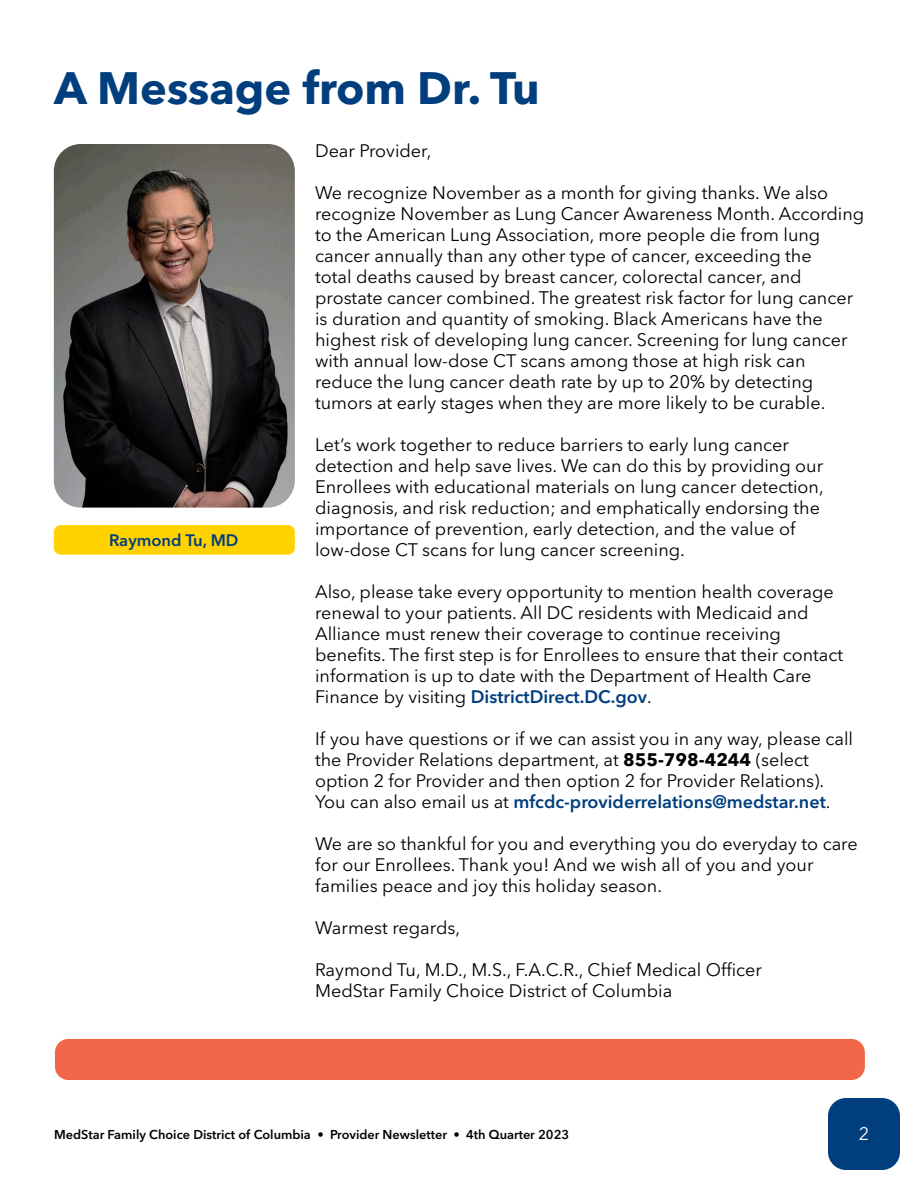
<style>
.page{position:relative;width:918px;height:1188px;background:#fff}
.page>*{position:absolute;margin:0;border:0;box-sizing:border-box;transform-origin:0 0}
.t1{font:700 45px "Avenir Next LT Pro";color:#003e7e}
.t2{font:18px/21px "Avenir Next LT Pro";color:#000}
.t3{font:18px "Avenir Next LT Pro";color:#fff}
.Body{font:600 16.5px "Avenir Next LT Pro";color:#003e7e}
.t4{font:600 12.75px "Avenir Next LT Pro";color:#000}
.s1{font-weight:600;color:#003e7e}
.s2{font-weight:700}
.s3{font-weight:400}
</style>
<div class="page">
<img style="left:54px;top:144px;width:241px;height:364px">
<div style="left:55px;top:1039px;width:810px;height:41px;background:#f26649;border-radius:14px"></div>
<div style="left:54px;top:525px;width:241px;height:30px;background:#ffd200;border-radius:7px"></div>
<div style="left:828px;top:1098px;width:72px;height:72px;background:#003e7e;border-radius:18px"></div>
<h1 class="t1" style="left:54px;top:61px;width:487px">A Message from Dr. Tu</h1>
<p class="t2" style="left:315px;top:140px;width:118px">Dear Provider,</p>
<p class="t2" style="left:315px;top:182px;width:551px">We recognize November as a month for giving thanks. We also recognize November as Lung Cancer Awareness Month. According to the American Lung Association, more people die from lung cancer annually than any other type of cancer, exceeding the<br>total deaths caused by breast cancer, colorectal cancer, and prostate cancer combined. The greatest risk factor for lung cancer is duration and quantity of smoking. Black Americans have the highest risk of developing lung cancer. Screening for lung cancer with annual low-dose CT scans among those at high risk can reduce the lung cancer death rate by up to 20% by detecting tumors at early stages when they are more likely to be curable.</p>
<p class="t2" style="left:315px;top:434px;width:510px">Let’s work together to reduce barriers to early lung cancer detection and help save lives. We can do this by providing our Enrollees with educational materials on lung cancer detection, diagnosis, and risk reduction; and emphatically endorsing the importance of prevention, early detection, and the value of low-dose CT scans for lung cancer screening.</p>
<p class="t2" style="left:315px;top:581px;width:530px">Also, please take every opportunity to mention health coverage renewal to your patients. All DC residents with Medicaid and Alliance must renew their coverage to continue receiving benefits. The first step is for Enrollees to ensure that their contact information is up to date with the Department of Health Care Finance by visiting <span class="s1">DistrictDirect.DC.gov</span>.</p>
<p class="t2" style="left:315px;top:728px;width:540px">If you have questions or if we can assist you in any way, please call the Provider Relations department, at <span class="s2">855-798-4244</span> (select option 2 for Provider and then option 2 for Provider Relations).<br>You can also email us at <span class="s1">mfcdc-providerrelations@medstar.net</span>.</p>
<p class="t2" style="left:315px;top:833px;width:544px">We are so thankful for you and everything you do everyday to care for our Enrollees. Thank you! And we wish all of you and your families peace and joy this holiday season.</p>
<p class="t2" style="left:315px;top:917px;width:147px">Warmest regards,</p>
<p class="t2" style="left:315px;top:959px;width:449px">Raymond Tu, M.D., M.S., F.A.C.R., Chief Medical Officer<br>MedStar Family Choice District of Columbia</p>
<p class="Body" style="left:109px;top:530px;width:131px">Raymond Tu, MD</p>
<p class="t4" style="left:54px;top:1126px;width:517px">MedStar Family Choice District of Columbia <span class="s3">•</span> Provider Newsletter • 4th Quarter 2023</p>
<p class="t3" style="left:859px;top:1123px;width:12px">2</p>
</div>
